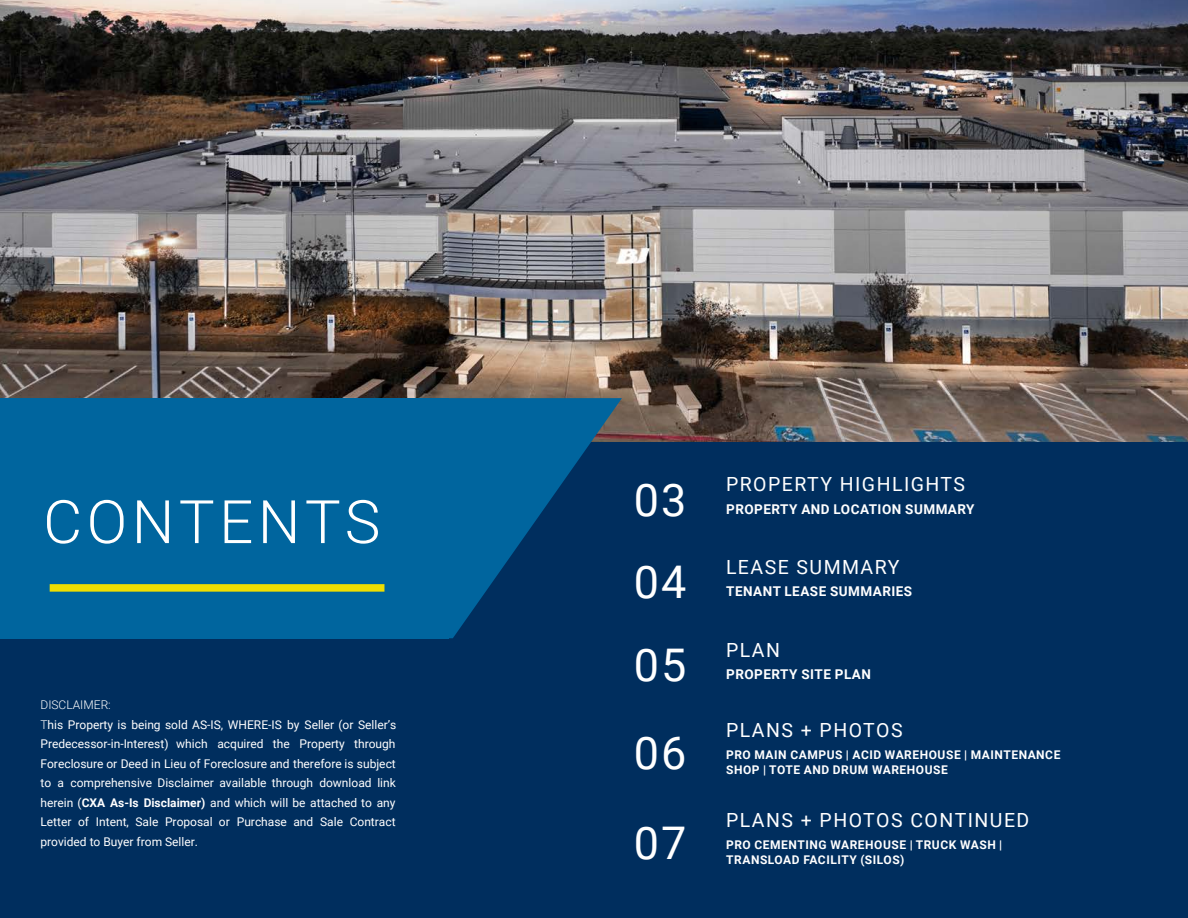
<style>
.page{position:relative;width:1188px;height:918px;background:#fff}
.page>*{position:absolute;margin:0;border:0;box-sizing:border-box;transform-origin:0 0}
.t1{font:300 60px "Roboto";letter-spacing:.075em;color:#fff}
.t2{font:45px "Roboto";letter-spacing:.05em;color:#fff}
.t3{font:19.5px "Roboto";letter-spacing:.075em;color:#fff}
.t4{font:700 13.5px "Roboto";letter-spacing:.035em;color:#fff}
.t5{font:12px/19.5px "Roboto";color:#fff}
.t6{font:700 12px/15px "Roboto";letter-spacing:.045em;color:#fff}
.s1{font-weight:300}
.s2{font-weight:700}
.s3{color:#002e5e}
</style>
<div class="page">
<div style="left:0;top:442px;width:1188px;height:476px;background:#002e5e"></div>
<img style="left:0;top:0;width:1188px;height:442px">
<svg style="left:449px;top:398px;width:173px;height:240px;fill:#00659e"></svg>
<div style="left:0;top:398px;width:449px;height:240px;background:#00659e"></div>
<div style="left:50px;top:584px;width:334px;height:8px;background:#efde01"></div>
<p class="t1" style="left:43px;top:480px;width:339px">CONTENTS</p>
<p class="t5" style="left:40px;top:695px;width:357px"><span class="s1">DISCLAIMER:<br>T</span>his Property is being sold AS-IS, WHERE-IS by Seller (or Seller’s Predecessor-in-Interest) which acquired the Property through Foreclosure or Deed in Lieu of Foreclosure and therefore is subject to a comprehensive Disclaimer available through download link herein (<span class="s2">CXA As-Is Disclaimer)</span> and which will be attached to any Letter of Intent, Sale Proposal or Purchase and Sale Contract provided to Buyer from Seller.</p>
<p class="t2" style="left:634px;top:468px;width:82px">03<span class="s3">1</span></p>
<p class="t3" style="left:726px;top:470px;width:241px">PROPERTY HIGHLIGHTS</p>
<p class="t4" style="left:726px;top:499px;width:250px">PROPERTY AND LOCATION SUMMARY</p>
<p class="t2" style="left:634px;top:551px;width:82px">04<span class="s3">1</span></p>
<p class="t3" style="left:726px;top:553px;width:175px">LEASE SUMMARY</p>
<p class="t4" style="left:726px;top:582px;width:188px">TENANT LEASE SUMMARIES</p>
<p class="t2" style="left:634px;top:634px;width:82px">05<span class="s3">1</span></p>
<p class="t3" style="left:726px;top:636px;width:55px">PLAN</p>
<p class="t4" style="left:726px;top:665px;width:146px">PROPERTY SITE PLAN</p>
<p class="t2" style="left:634px;top:721px;width:82px">06<span class="s3">1</span></p>
<p class="t2" style="left:634px;top:811px;width:82px">07<span class="s3">1</span></p>
<p class="t3" style="left:726px;top:716px;width:178px">PLANS + PHOTOS</p>
<p class="t6" style="left:726px;top:747px;width:336px">PRO MAIN CAMPUS | ACID WAREHOUSE | MAINTENANCE<br>SHOP | TOTE AND DRUM WAREHOUSE</p>
<p class="t3" style="left:726px;top:806px;width:305px">PLANS + PHOTOS CONTINUED</p>
<p class="t6" style="left:726px;top:837px;width:278px">PRO CEMENTING WAREHOUSE | TRUCK WASH |<br>TRANSLOAD FACILITY (SILOS)</p>
</div>
